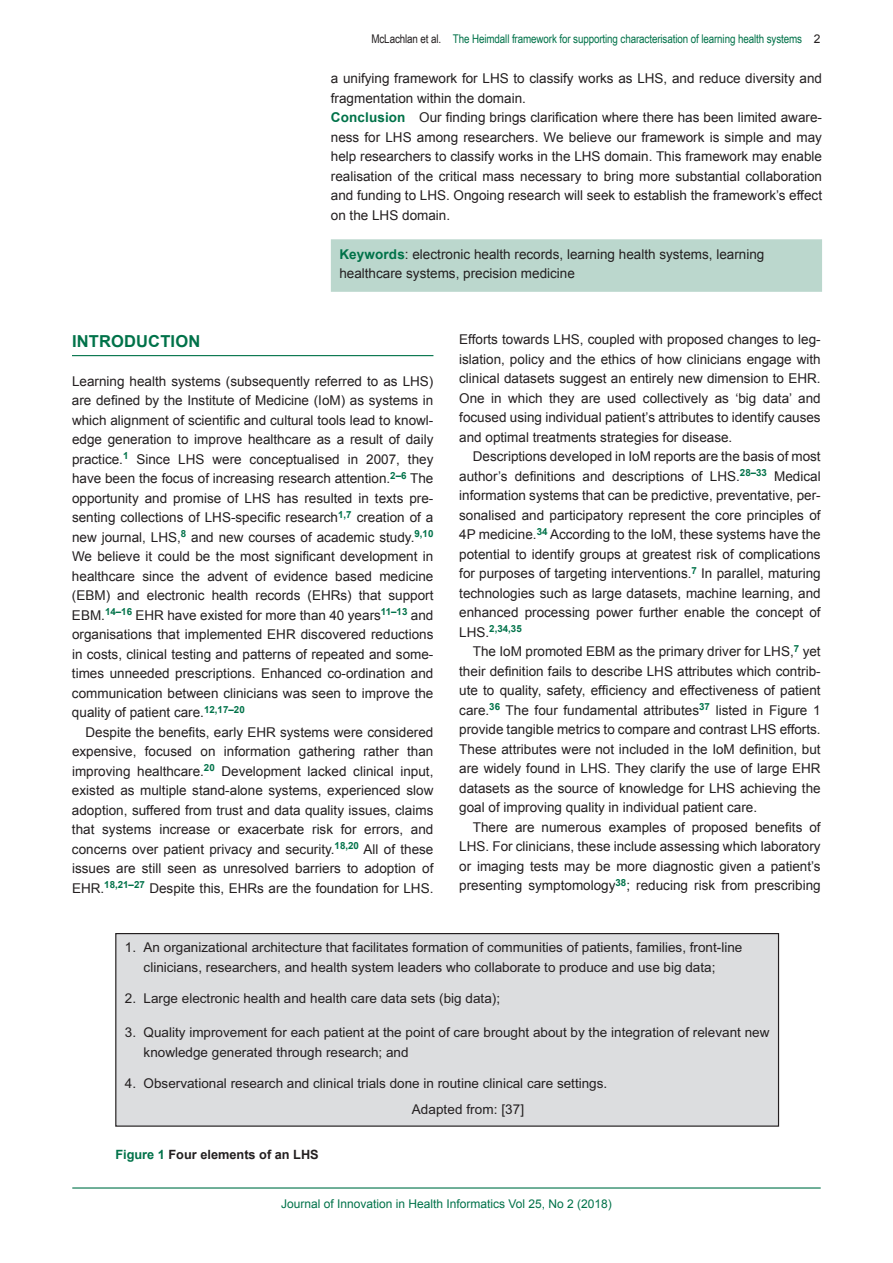
<style>
.page{position:relative;width:893px;height:1263px;background:#fff}
.page>*{position:absolute;margin:0;border:0;box-sizing:border-box;transform-origin:0 0}
.t1{font:700 16.5px "Arial";letter-spacing:.01em;color:#007249}
.t2{font:13.5px/19.5px "Arial";color:#231f20;text-align:justify}
.t3{font:700 12.75px "Arial";color:#231f20}
.t4{font:12px "Arial Narrow";letter-spacing:-.01em;color:#007249}
.t5{font:12px "Arial";color:#007249}
.t6{font:700 9.75px "Arial";color:#007249}
.s1{color:#231f20}
.s2{font-family:"Arial";color:#231f20}
.s3{font-weight:700;color:#007249}
.s4{font-weight:400;font-size:13.5px;color:#231f20}
.s5{color:#007249}
</style>
<div class="page">
<hr style="left:72px;top:1187px;width:749px;height:1px;background:#007249">
<div style="left:331px;top:239px;width:491px;height:53px;background:#bbd7cd"></div>
<hr style="left:72px;top:355px;width:361px;height:1px;background:#007249">
<div style="left:116px;top:933px;width:662px;height:193px;background:#dcdddf"></div>
<div style="left:115px;top:933px;width:664px;height:194px;border:1px solid #231f20"></div>
<p class="t4" style="left:371px;top:29px;width:451px"><span class="s1">McLachlan et al.</span> The Heimdall framework for supporting characterisation of learning health systems <span class="s2">2</span></p>
<p class="t2" style="left:331px;top:69px;width:493px;text-align:left">a unifying framework for LHS to classify works as LHS, and reduce diversity and fragmentation within the domain.<br><span class="s3">Conclusion</span> Our finding brings clarification where there has been limited aware&shy;ness for LHS among researchers. We believe our framework is simple and may help researchers to classify works in the LHS domain. This framework may enable realisation of the critical mass necessary to bring more substantial collaboration and funding to LHS. Ongoing research will seek to establish the framework’s effect on the LHS domain.</p>
<p class="t2" style="left:339px;top:244px;width:426px"><span class="s3">Keywords</span>: electronic health records, learning health systems, learning healthcare systems, precision medicine</p>
<p class="t1" style="left:72px;top:330px;width:130px">INTRODUCTION</p>
<p class="t2" style="left:72px;top:371px;width:363px">Learning health systems (subsequently referred to as LHS) are defined by the Institute of Medicine (IoM) as systems in which alignment of scientific and cultural tools lead to knowl&shy;edge generation to improve healthcare as a result of daily practice.<sup>1</sup> Since LHS were conceptualised in 2007, they have been the focus of increasing research attention.<sup>2–6</sup> The opportunity and promise of LHS has resulted in texts pre&shy;senting collections of LHS-specific research<sup>1,7</sup> creation of a new journal, LHS,<sup>8</sup> and new courses of academic study.<sup>9,10<br></sup>We believe it could be the most significant development in healthcare since the advent of evidence based medicine (EBM) and electronic health records (EHRs) that support EBM.<sup>14–16</sup> EHR have existed for more than 40 years<sup>11–13</sup> and organisations that implemented EHR discovered reductions in costs, clinical testing and patterns of repeated and some&shy;times unneeded prescriptions. Enhanced co-ordination and communication between clinicians was seen to improve the quality of patient care.<sup>12,17–20</sup></p>
<p class="t2" style="left:72px;top:722px;width:363px;text-indent:14px">Despite the benefits, early EHR systems were considered expensive, focused on information gathering rather than improving healthcare.<sup>20</sup> Development lacked clinical input, existed as multiple stand-alone systems, experienced slow adoption, suffered from trust and data quality issues, claims that systems increase or exacerbate risk for errors, and concerns over patient privacy and security.<sup>18,20</sup> All of these issues are still seen as unresolved barriers to adoption of EHR.<sup>18,21–27</sup> Despite this, EHRs are the foundation for LHS.</p>
<p class="t2" style="left:459px;top:330px;width:363px">Efforts towards LHS, coupled with proposed changes to leg&shy;islation, policy and the ethics of how clinicians engage with clinical datasets suggest an entirely new dimension to EHR.<br>One in which they are used collectively as ‘big data’ and focused using individual patient’s attributes to identify causes and optimal treatments strategies for disease.</p>
<p class="t2" style="left:459px;top:447px;width:363px;text-indent:14px">Descriptions developed in IoM reports are the basis of most author’s definitions and descriptions of LHS.<sup>28–33</sup> Medical information systems that can be predictive, preventative, per&shy;sonalised and participatory represent the core principles of 4P medicine.<sup>34</sup> According to the IoM, these systems have the potential to identify groups at greatest risk of complications for purposes of targeting interventions.<sup>7</sup> In parallel, maturing technologies such as large datasets, machine learning, and enhanced processing power further enable the concept of</p>
<p class="t6" style="left:459px;top:622px;width:64px"><span class="s4">LHS.</span>2,34,35</p>
<p class="t2" style="left:459px;top:642px;width:363px;text-indent:14px">The IoM promoted EBM as the primary driver for LHS,<sup>7</sup> yet their definition fails to describe LHS attributes which contrib&shy;ute to quality, safety, efficiency and effectiveness of patient care.<sup>36</sup> The four fundamental attributes<sup>37</sup> listed in Figure 1 provide tangible metrics to compare and contrast LHS efforts.<br>These attributes were not included in the IoM definition, but are widely found in LHS. They clarify the use of large EHR datasets as the source of knowledge for LHS achieving the goal of improving quality in individual patient care.</p>
<p class="t2" style="left:459px;top:817px;width:363px;text-indent:14px">There are numerous examples of proposed benefits of LHS. For clinicians, these include assessing which laboratory or imaging tests may be more diagnostic given a patient’s presenting symptomology<sup>38</sup>; reducing risk from prescribing</p>
<p class="t2" style="left:144px;top:938px;width:600px;text-indent:-19px">1. An organizational architecture that facilitates formation of communities of patients, families, front-line clinicians, researchers, and health system leaders who collaborate to produce and use big data;</p>
<p class="t2" style="left:125px;top:988px;width:377px">2. Large electronic health and health care data sets (big data);</p>
<p class="t2" style="left:144px;top:1023px;width:627px;text-indent:-19px">3. Quality improvement for each patient at the point of care brought about by the integration of relevant new knowledge generated through research; and</p>
<p class="t2" style="left:412px;top:1070px;width:197px;line-height:26.1px;text-indent:-287px">4. Observational research and clinical trials done in routine clinical care settings.<br>Adapted from: [37]</p>
<p class="t3" style="left:115px;top:1146px;width:205px"><span class="s5">Figure 1</span> Four elements of an LHS</p>
<p class="t5" style="left:281px;top:1195px;width:332px">Journal of Innovation in Health Informatics Vol 25, No 2 (2018)</p>
</div>
